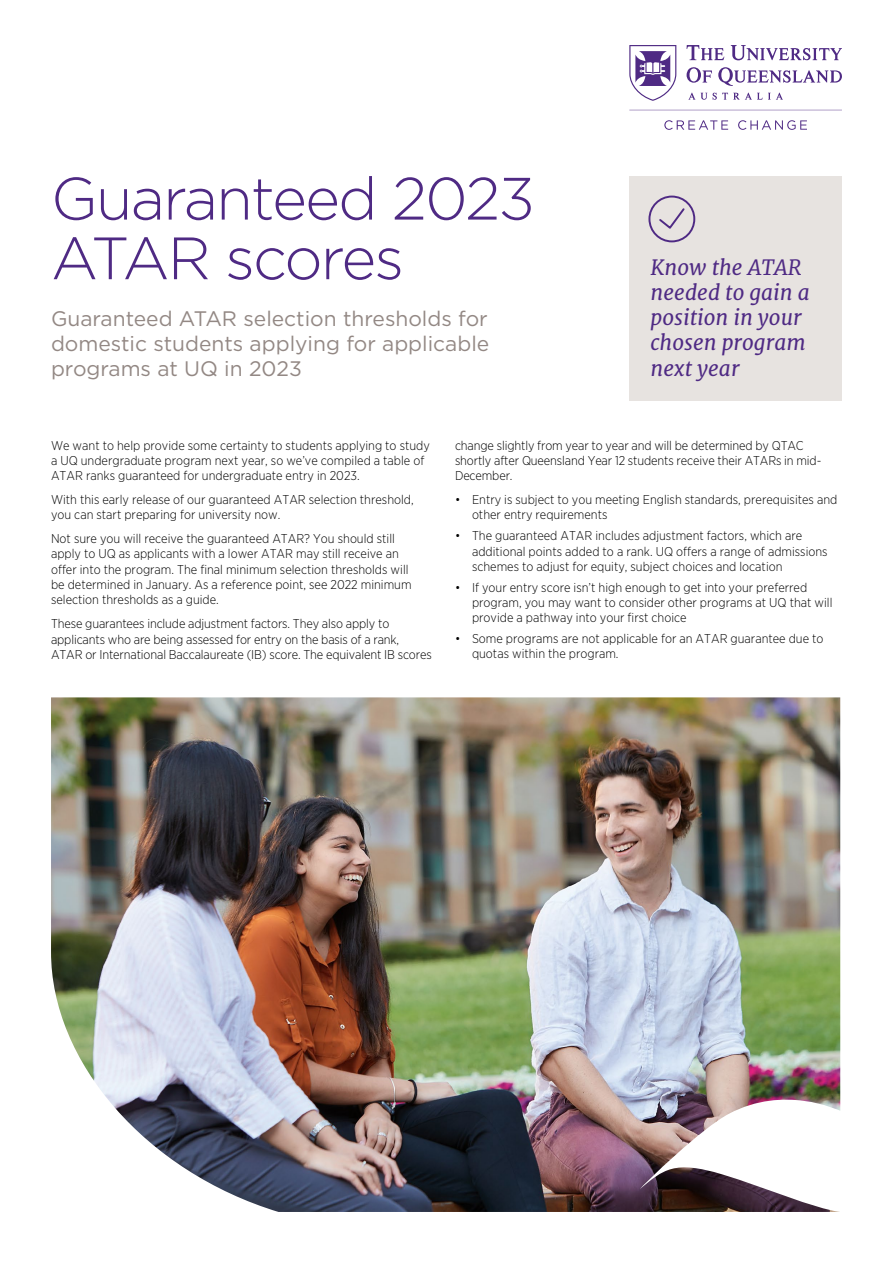
<style>
.page{position:relative;width:893px;height:1263px;background:#fff}
.page>*{position:absolute;margin:0;border:0;box-sizing:border-box;transform-origin:0 0}
.t1{font:300 59.7px/59.7px "Gotham";letter-spacing:-.03em;color:#4f2a84}
.t2{font:21px/25.2px "Gotham";color:#938884;text-align:justify}
.t3{font:italic 21px/25.2px "Merriweather";color:#4f2a84}
.t4{font:300 12.75px/15.3px "Gotham Narrow";color:#000}
</style>
<div class="page">
<div style="left:629px;top:176px;width:213px;height:225px;background:#e7e3e0"></div>
<svg style="left:629px;top:45px;width:213px;height:85px"></svg>
<hr style="left:856px;top:1016px;width:1px;height:142px;background:#4f2a84">
<img style="left:51px;top:697px;width:789px;height:515px">
<svg style="left:648px;top:195px;width:48px;height:48px"></svg>
<h1 class="t1" style="left:51px;top:167px;width:485px">Guaranteed 2023<br>ATAR scores</h1>
<h2 class="t2" style="left:51px;top:305px;width:440px">Guaranteed ATAR selection thresholds for domestic students applying for applicable programs at UQ in 2023</h2>
<h2 class="t3" style="left:651px;top:255px;width:161px">Know the ATAR needed to gain a position in your chosen program next year</h2>
<p class="t4" style="left:51px;top:437px;width:380px">We want to help provide some certainty to students applying to study a UQ undergraduate program next year, so we’ve compiled a table of<br>ATAR ranks guaranteed for undergraduate entry in 2023.</p>
<p class="t4" style="left:51px;top:492px;width:364px">With this early release of our guaranteed ATAR selection threshold, you can start preparing for university now.</p>
<p class="t4" style="left:51px;top:531px;width:362px">Not sure you will receive the guaranteed ATAR? You should still apply to UQ as applicants with a lower ATAR may still receive an offer into the program. The final minimum selection thresholds will be determined in January. As a reference point, see 2022 minimum selection thresholds as a guide.</p>
<p class="t4" style="left:51px;top:616px;width:382px">These guarantees include adjustment factors. They also apply to applicants who are being assessed for entry on the basis of a rank,<br>ATAR or International Baccalaureate (IB) score. The equivalent IB scores</p>
<p class="t4" style="left:455px;top:437px;width:368px">change slightly from year to year and will be determined by QTAC shortly after Queensland Year 12 students receive their ATARs in mid-<br>December.</p>
<p class="t4" style="left:472px;top:492px;width:367px;text-indent:-17px">• Entry is subject to you meeting English standards, prerequisites and other entry requirements</p>
<p class="t4" style="left:472px;top:528px;width:357px;text-indent:-17px">• The guaranteed ATAR includes adjustment factors, which are additional points added to a rank. UQ offers a range of admissions schemes to adjust for equity, subject choices and location</p>
<p class="t4" style="left:472px;top:579px;width:362px;text-indent:-17px">• If your entry score isn’t high enough to get into your preferred program, you may want to consider other programs at UQ that will provide a pathway into your first choice</p>
<p class="t4" style="left:472px;top:631px;width:353px;text-indent:-17px">• Some programs are not applicable for an ATAR guarantee due to quotas within the program.</p>
</div>
